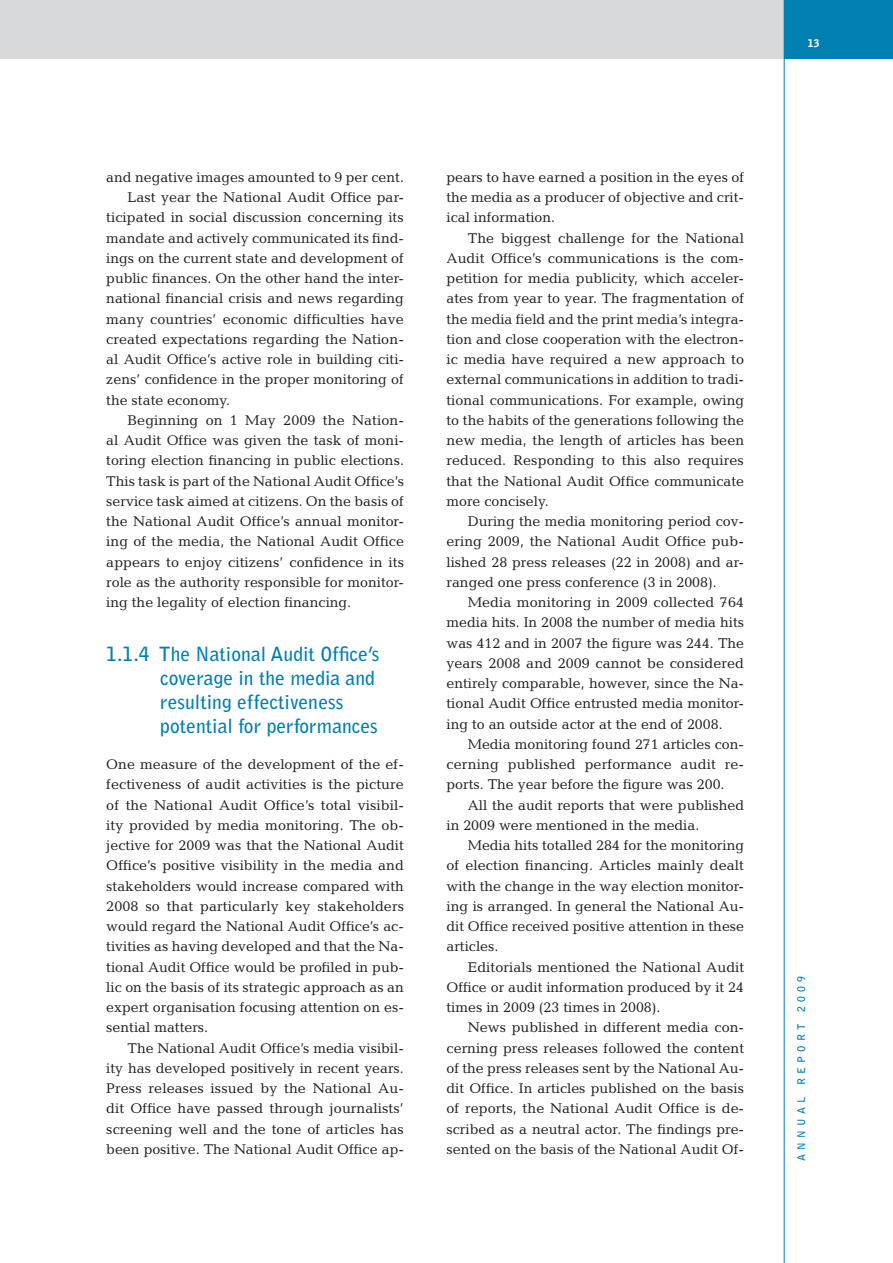
<style>
.page{position:relative;width:893px;height:1263px;background:#fff}
.page>*{position:absolute;margin:0;border:0;box-sizing:border-box;transform-origin:0 0}
.t1{font:700 19.5px/24px "Bell Gothic";color:#007fb2}
.t2{font:14.25px/20.2px "Candida";color:#231f20;text-align:justify}
.t3{font:700 10.5px "Bell Gothic";letter-spacing:.4em;color:#007fb2}
.t4{font:900 10.5px "Bell Gothic";color:#fff}
</style>
<div class="page">
<div style="left:0;top:0;width:874px;height:59px;background:#d8d9db"></div>
<div style="left:784px;top:0;width:109px;height:59px;background:#007fb2"></div>
<hr style="left:784px;top:0;width:1px;height:1263px;background:#007fb2">
<p class="t2" style="left:106px;top:167px;width:299px">and negative images amounted to 9 per cent.</p>
<p class="t2" style="left:128px;top:187px;width:278px">Last year the National Audit Office par-</p>
<p class="t2" style="left:106px;top:207px;width:299px">ticipated in social discussion concerning its</p>
<p class="t2" style="left:106px;top:228px;width:299px">mandate and actively communicated its find-</p>
<p class="t2" style="left:106px;top:248px;width:299px">ings on the current state and development of</p>
<p class="t2" style="left:106px;top:268px;width:299px">public finances. On the other hand the inter-</p>
<p class="t2" style="left:106px;top:288px;width:299px">national financial crisis and news regarding</p>
<p class="t2" style="left:106px;top:309px;width:299px">many countries’ economic difficulties have</p>
<p class="t2" style="left:106px;top:329px;width:299px">created expectations regarding the Nation-</p>
<p class="t2" style="left:106px;top:349px;width:299px">al Audit Office’s active role in building citi-</p>
<p class="t2" style="left:106px;top:369px;width:299px">zens’ confidence in the proper monitoring of</p>
<p class="t2" style="left:106px;top:390px;width:125px">the state economy.</p>
<p class="t2" style="left:128px;top:410px;width:278px">Beginning on 1 May 2009 the Nation-</p>
<p class="t2" style="left:106px;top:430px;width:299px">al Audit Office was given the task of moni-</p>
<p class="t2" style="left:106px;top:450px;width:299px">toring election financing in public elections.</p>
<p class="t2" style="left:106px;top:471px;width:299px">This task is part of the National Audit Office’s</p>
<p class="t2" style="left:106px;top:491px;width:299px">service task aimed at citizens. On the basis of</p>
<p class="t2" style="left:106px;top:511px;width:299px">the National Audit Office’s annual monitor-</p>
<p class="t2" style="left:106px;top:531px;width:299px">ing of the media, the National Audit Office</p>
<p class="t2" style="left:106px;top:552px;width:299px">appears to enjoy citizens’ confidence in its</p>
<p class="t2" style="left:106px;top:572px;width:299px">role as the authority responsible for monitor-</p>
<p class="t2" style="left:106px;top:592px;width:246px">ing the legality of election financing.</p>
<h1 class="t1" style="left:160px;top:642px;width:221px;text-indent:-54px">1.1.4 The National Audit Office’s coverage in the media and resulting effectiveness potential for performances</h1>
<p class="t2" style="left:106px;top:754px;width:299px">One measure of the development of the ef&shy;fectiveness of audit activities is the picture of the National Audit Office’s total visibil&shy;ity provided by media monitoring. The ob&shy;jective for 2009 was that the National Audit Office’s positive visibility in the media and stakeholders would increase compared with 2008 so that particularly key stakeholders would regard the National Audit Office’s ac&shy;tivities as having developed and that the Na&shy;tional Audit Office would be profiled in pub&shy;lic on the basis of its strategic approach as an expert organisation focusing attention on es&shy;sential matters.</p>
<p class="t2" style="left:106px;top:1038px;width:299px;text-indent:21px">The National Audit Office’s media visibil&shy;ity has developed positively in recent years.<br>Press releases issued by the National Au&shy;dit Office have passed through journalists’ screening well and the tone of articles has been positive. The National Audit Office ap-</p>
<p class="t2" style="left:446px;top:167px;width:299px">pears to have earned a position in the eyes of the media as a producer of objective and crit&shy;ical information.</p>
<p class="t2" style="left:446px;top:228px;width:299px;text-indent:21px">The biggest challenge for the National Audit Office’s communications is the com&shy;petition for media publicity, which acceler&shy;ates from year to year. The fragmentation of the media field and the print media’s integra&shy;tion and close cooperation with the electron&shy;ic media have required a new approach to external communications in addition to tradi&shy;tional communications. For example, owing to the habits of the generations following the new media, the length of articles has been reduced. Responding to this also requires that the National Audit Office communicate more concisely.</p>
<p class="t2" style="left:446px;top:511px;width:299px;text-indent:21px">During the media monitoring period cov&shy;ering 2009, the National Audit Office pub&shy;lished 28 press releases (22 in 2008) and ar&shy;ranged one press conference (3 in 2008).</p>
<p class="t2" style="left:446px;top:592px;width:299px;text-indent:21px">Media monitoring in 2009 collected 764 media hits. In 2008 the number of media hits was 412 and in 2007 the figure was 244. The years 2008 and 2009 cannot be considered entirely comparable, however, since the Na&shy;tional Audit Office entrusted media monitor&shy;ing to an outside actor at the end of 2008.</p>
<p class="t2" style="left:446px;top:734px;width:299px;text-indent:21px">Media monitoring found 271 articles con&shy;cerning published performance audit re&shy;ports. The year before the figure was 200.</p>
<p class="t2" style="left:446px;top:795px;width:299px;text-indent:21px">All the audit reports that were published in 2009 were mentioned in the media.</p>
<p class="t2" style="left:446px;top:835px;width:299px;text-indent:21px">Media hits totalled 284 for the monitoring of election financing. Articles mainly dealt with the change in the way election monitor&shy;ing is arranged. In general the National Au&shy;dit Office received positive attention in these articles.</p>
<p class="t2" style="left:446px;top:957px;width:299px;text-indent:21px">Editorials mentioned the National Audit Office or audit information produced by it 24 times in 2009 (23 times in 2008).</p>
<p class="t2" style="left:446px;top:1017px;width:299px;text-indent:21px">News published in different media con&shy;cerning press releases followed the content of the press releases sent by the National Au&shy;dit Office. In articles published on the basis of reports, the National Audit Office is de&shy;scribed as a neutral actor. The findings pre&shy;sented on the basis of the National Audit Of-</p>
<p class="t4" style="left:808px;top:37px;width:13px">13</p>
<p class="t3" style="left:795px;top:1161px;width:186px;rotate:-90deg">ANNUAL REPORT 2009</p>
</div>
